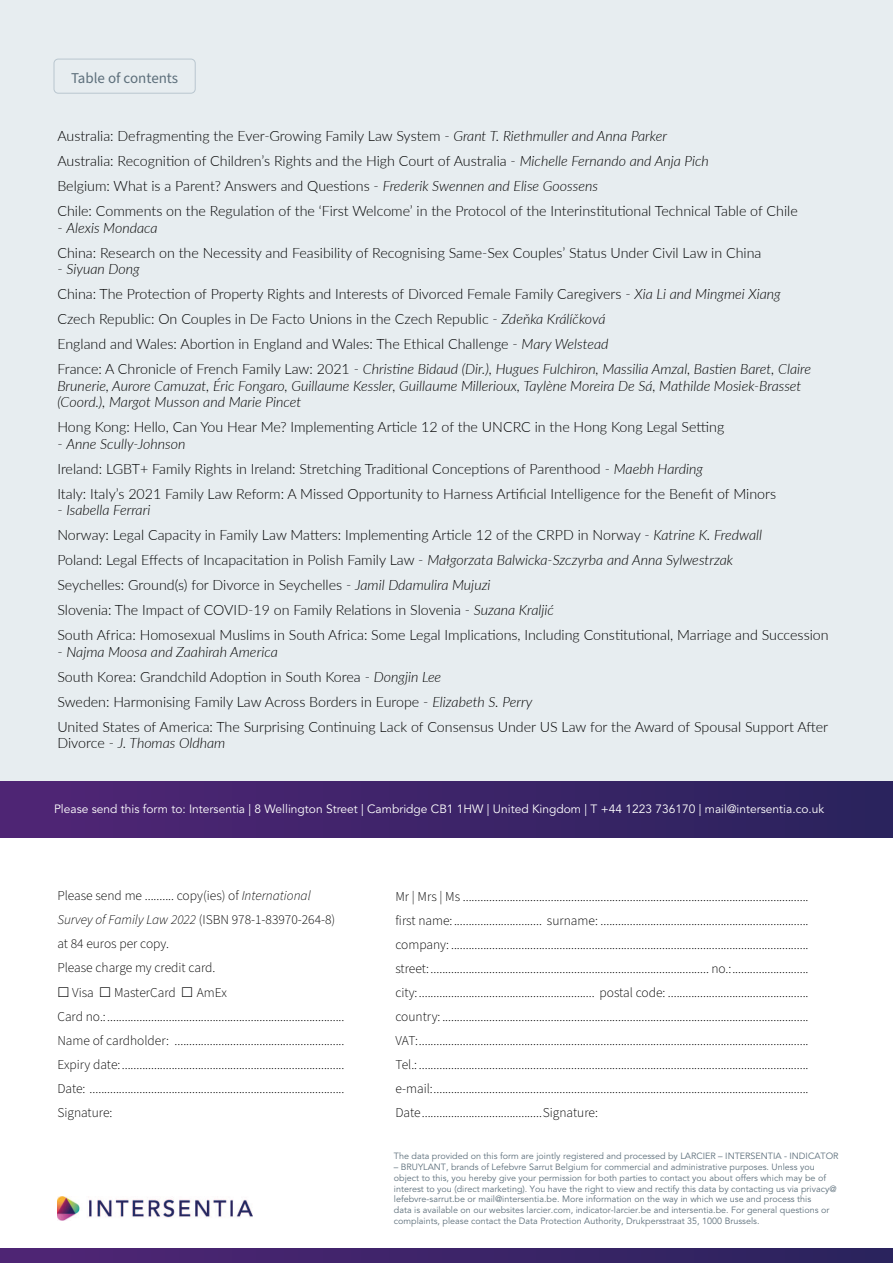
<style>
.page{position:relative;width:893px;height:1263px;background:#fff}
.page>*{position:absolute;margin:0;border:0;box-sizing:border-box;transform-origin:0 0}
.t1{font:15px "Source Sans Pro";color:#5d6f7b}
.t2{font:300 14.25px/25px "Lato";color:#000}
.t3{font:italic 300 14.25px/16.5px "Lato";color:#000}
.t4{font:300 13.5px/24px "Source Sans Pro";color:#000}
.t5{font:12px "Avenir LT Pro";color:#fff}
.t6{font:9px/10.8px "Avenir LT Pro";color:#5d6f7b}
.s1{font-style:italic}
.s2{font-style:normal}
</style>
<div class="page">
<div style="left:0;top:0;width:893px;height:838px;background:#e7edf0"></div>
<div style="left:54px;top:59px;width:142px;height:35px;border:1px solid #b9c6cf;border-radius:4px"></div>
<svg style="left:0;top:1248px;width:893px;height:15px;background:#3d2468"></svg>
<div style="left:0;top:781px;width:893px;height:57px;background:linear-gradient(to right,#502575,#2a235c)"></div>
<img style="left:58px;top:1196px;width:195px;height:25px">
<p class="t1" style="left:71px;top:68px;width:109px">Table of contents</p>
<p class="t2" style="left:57px;top:123px;width:742px">Australia: Defragmenting the Ever-Growing Family Law System - <span class="s1">Grant T. Riethmuller and Anna Parker<br></span>Australia: Recognition of Children’s Rights and the High Court of Australia - <span class="s1">Michelle Fernando and Anja Pich<br></span>Belgium: What is a Parent? Answers and Questions - <span class="s1">Frederik Swennen and Elise Goossens<br></span>Chile: Comments on the Regulation of the ‘First Welcome’ in the Protocol of the Interinstitutional Technical Table of Chile</p>
<p class="t2" style="left:57px;top:215px;width:705px">- <span class="s1">Alexis Mondaca<br></span>China: Research on the Necessity and Feasibility of Recognising Same-Sex Couples’ Status Under Civil Law in China</p>
<p class="t2" style="left:57px;top:256px;width:755px">- <span class="s1">Siyuan Dong<br></span>China: The Protection of Property Rights and Interests of Divorced Female Family Caregivers - <span class="s1">Xia Li and Mingmei Xiang </span>Czech Republic: On Couples in De Facto Unions in the Czech Republic - <span class="s1">Zdeňka Králíčková<br></span>England and Wales: Abortion in England and Wales: The Ethical Challenge - <span class="s1">Mary Welstead<br></span>France: A Chronicle of French Family Law: 2021 - <span class="s1">Christine Bidaud (Dir.), Hugues Fulchiron, Massilia Amzal, Bastien Baret, Claire</span></p>
<p class="t3" style="left:57px;top:377px;width:746px">Brunerie, Aurore Camuzat, Éric Fongaro, Guillaume Kessler, Guillaume Millerioux, Taylène Moreira De Sá, Mathilde Mosiek-Brasset (Coord.), Margot Musson and Marie Pincet</p>
<p class="t2" style="left:57px;top:414px;width:668px">Hong Kong: Hello, Can You Hear Me? Implementing Article 12 of the UNCRC in the Hong Kong Legal Setting</p>
<p class="t2" style="left:57px;top:431px;width:720px">- <span class="s1">Anne Scully-Johnson<br></span>Ireland: LGBT+ Family Rights in Ireland: Stretching Traditional Conceptions of Parenthood - <span class="s1">Maebh Harding<br></span>Italy: Italy’s 2021 Family Law Reform: A Missed Opportunity to Harness Artificial Intelligence for the Benefit of Minors</p>
<p class="t2" style="left:57px;top:497px;width:773px">- <span class="s1">Isabella Ferrari<br></span>Norway: Legal Capacity in Family Law Matters: Implementing Article 12 of the CRPD in Norway - <span class="s1">Katrine K. Fredwall<br></span>Poland: Legal Effects of Incapacitation in Polish Family Law - <span class="s1">Małgorzata Balwicka-Szczyrba and Anna Sylwestrzak<br></span>Seychelles: Ground(s) for Divorce in Seychelles - <span class="s1">Jamil Ddamulira Mujuzi<br></span>Slovenia: The Impact of COVID-19 on Family Relations in Slovenia - <span class="s1">Suzana Kraljić<br></span>South Africa: Homosexual Muslims in South Africa: Some Legal Implications, Including Constitutional, Marriage and Succession</p>
<p class="t2" style="left:57px;top:639px;width:772px">- <span class="s1">Najma Moosa and Zaahirah America<br></span>South Korea: Grandchild Adoption in South Korea - <span class="s1">Dongjin Lee<br></span>Sweden: Harmonising Family Law Across Borders in Europe - <span class="s1">Elizabeth S. Perry<br></span>United States of America: The Surprising Continuing Lack of Consensus Under US Law for the Award of Spousal Support After</p>
<p class="t3" style="left:57px;top:734px;width:169px"><span class="s2">Divorce -</span> J. Thomas Oldham</p>
<p class="t5" style="left:54px;top:801px;width:772px">Please send this form to: Intersentia | 8 Wellington Street | Cambridge CB1 1HW | United Kingdom | T +44 1223 736170 | mail@intersentia.co.uk</p>
<p class="t4" style="left:57px;top:884px;width:255px">Please send me .......... copy(ies) of <span class="s1">International</span></p>
<p class="t4" style="left:57px;top:908px;width:279px"><span class="s1">Survey of Family Law 2022</span> (ISBN 978-1-83970-264-8)</p>
<p class="t4" style="left:57px;top:932px;width:113px">at 84 euros per copy.</p>
<p class="t4" style="left:57px;top:956px;width:159px">Please charge my credit card.</p>
<p class="t4" style="left:72px;top:980px;width:23px">Visa</p>
<p class="t4" style="left:114px;top:980px;width:63px">MasterCard</p>
<p class="t4" style="left:197px;top:980px;width:32px">AmEx</p>
<p class="t4" style="left:57px;top:1004px;width:113px">Card no.:<br>Name of cardholder:<br>Expiry date:<br>Date:<br>Signature:</p>
<p class="t4" style="left:395px;top:884px;width:338px">Mr | Mrs | Ms<br>first name: .............................. surname:<br>company: street:............................................................................................... no.: city:............................................................ postal code:<br>country:<br>VAT:<br>Tel.:<br>e-mail:<br>Date.........................................Signature:</p>
<p class="t6" style="left:394px;top:1151px;width:446px">The data provided on this form are jointly registered and processed by LARCIER – INTERSENTIA - INDICATOR</p>
<p class="t6" style="left:394px;top:1162px;width:444px">– BRUYLANT, brands of Lefebvre Sarrut Belgium for commercial and administrative purposes. Unless you object to this, you hereby give your permission for both parties to contact you about offers which may be of interest to you (direct marketing). You have the right to view and rectify this data by contacting us via privacy@ lefebvre-sarrut.be or mail@intersentia.be. More information on the way in which we use and process this<br>data is available on our websites larcier.com, indicator-larcier.be and intersentia.be. For general questions or complaints, please contact the Data Protection Authority, Drukpersstraat 35, 1000 Brussels.</p>
</div>
